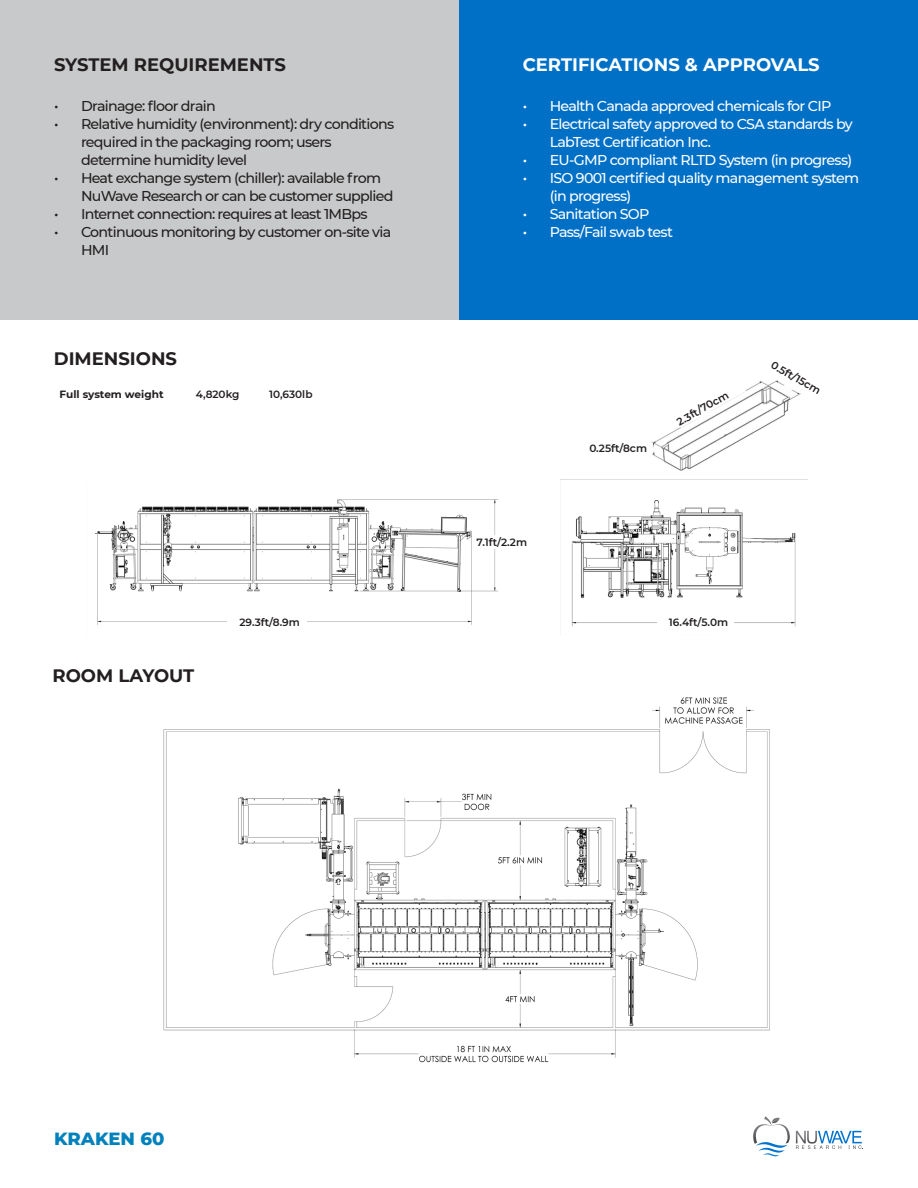
<style>
.page{position:relative;width:918px;height:1188px;background:#fff}
.page>*{position:absolute;margin:0;border:0;box-sizing:border-box;transform-origin:0 0}
.Headings{font:700 18px "Montserrat";color:#231f20}
.Headings-2{font:700 18px "Montserrat";color:#fff}
.Paragraph_Style_1{font:800 18px "Montserrat";color:#0081bb}
.t1{font:500 14.25px/18px "Montserrat";letter-spacing:-.05em;color:#231f20}
.t2{font:500 14.25px/18px "Montserrat";letter-spacing:-.05em;color:#fff}
.Paragraph_Style_1-2{font:600 10.5px "Montserrat";color:#231f20}
.Paragraph_Style_1-3{font:700 10.5px "Montserrat";color:#231f20}
</style>
<div class="page">
<div style="left:0;top:0;width:918px;height:320px;background:#0070c7"></div>
<div style="left:0;top:0;width:459px;height:320px;background:#c8c9ca"></div>
<svg style="left:753px;top:1116px;width:37px;height:40px"></svg>
<svg style="left:796px;top:1131px;width:67px;height:18px"></svg>
<img style="left:95px;top:499px;width:404px;height:126px">
<div style="left:228px;top:616px;width:79px;height:11px;background:#fff"></div>
<div style="left:477px;top:535px;width:59px;height:14px;background:#fff"></div>
<img style="left:560px;top:479px;width:247px;height:148px">
<div style="left:657px;top:616px;width:77px;height:16px;background:#fff"></div>
<img style="left:163px;top:697px;width:607px;height:366px">
<img style="left:652px;top:380px;width:136px;height:91px">
<svg style="left:767px;top:380px;width:34px;height:29px"></svg>
<svg style="left:674px;top:380px;width:72px;height:48px"></svg>
<p class="Headings" style="left:54px;top:52px;width:234px">SYSTEM REQUIREMENTS</p>
<p class="t1" style="left:54px;top:96px;width:163px">• Drainage: floor drain</p>
<p class="t1" style="left:81px;top:114px;width:315px;text-indent:-27px">• Relative humidity (environment): dry conditions required in the packaging room; users determine humidity level</p>
<p class="t1" style="left:81px;top:168px;width:314px;text-indent:-27px">• Heat exchange system (chiller): available from<br>NuWave Research or can be customer supplied</p>
<p class="t1" style="left:54px;top:204px;width:315px">• Internet connection: requires at least 1MBps</p>
<p class="t1" style="left:81px;top:222px;width:312px;text-indent:-27px">• Continuous monitoring by customer on-site via<br>HMI</p>
<p class="Headings" style="left:54px;top:346px;width:125px">DIMENSIONS</p>
<p class="Paragraph_Style_1-3" style="left:60px;top:387px;width:105px">Full system weight</p>
<p class="Paragraph_Style_1-2" style="left:196px;top:387px;width:45px">4,820kg</p>
<p class="Paragraph_Style_1-2" style="left:269px;top:387px;width:45px">10,630lb</p>
<p class="Headings" style="left:52px;top:663px;width:143px">ROOM LAYOUT</p>
<p class="Paragraph_Style_1-2" style="left:239px;top:615px;width:62px">29.3ft/8.9m</p>
<p class="Headings-2" style="left:523px;top:52px;width:298px">CERTIFICATIONS &amp; APPROVALS</p>
<p class="t2" style="left:523px;top:96px;width:310px">• Health Canada approved chemicals for CIP</p>
<p class="t2" style="left:550px;top:114px;width:305px;text-indent:-27px">• Electrical safety approved to CSA standards by<br>LabTest Certification Inc.</p>
<p class="t2" style="left:523px;top:150px;width:331px">• EU-GMP compliant RLTD System (in progress)</p>
<p class="t2" style="left:550px;top:168px;width:311px;text-indent:-27px">• ISO 9001 certified quality management system (in progress)</p>
<p class="t2" style="left:523px;top:204px;width:128px">• Sanitation SOP</p>
<p class="t2" style="left:523px;top:222px;width:152px">• Pass/Fail swab test</p>
<p class="Paragraph_Style_1-2" style="left:477px;top:534px;width:52px">7.1ft/2.2m</p>
<p class="Paragraph_Style_1-2" style="left:589px;top:440px;width:59px">0.25ft/8cm</p>
<p class="Paragraph_Style_1-2" style="left:674px;top:416px;width:59px;rotate:-30deg">2.3ft/70cm</p>
<p class="Paragraph_Style_1-2" style="left:776px;top:358px;width:57px;rotate:30deg">0.5ft/15cm</p>
<p class="Paragraph_Style_1-2" style="left:669px;top:615px;width:61px">16.4ft/5.0m</p>
<p class="Paragraph_Style_1" style="left:54px;top:1125px;width:112px">KRAKEN 60</p>
</div>
